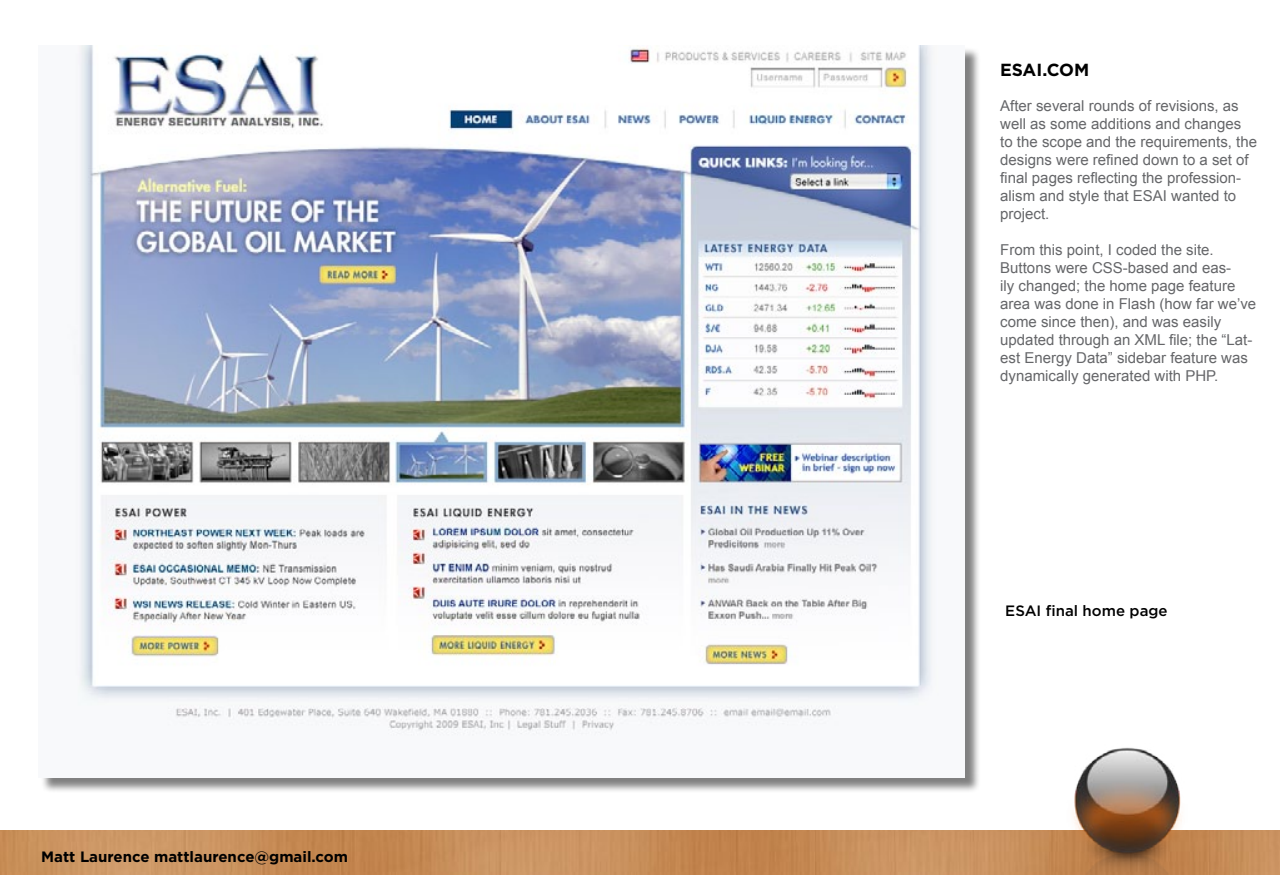
<style>
.page{position:relative;width:1280px;height:875px;background:#fff}
.page>*{position:absolute;margin:0;border:0;box-sizing:border-box;transform-origin:0 0}
.t1{font:700 17.5px "Gotham";color:#000}
.t2{font:15px/18px "Arial";color:#656669}
.t3{font:700 15px "Gotham";color:#000}
.t4{font:500 15px "Gotham";color:#000}
</style>
<div class="page">
<img style="left:0;top:830px;width:1280px;height:45px">
<img style="left:1045px;top:747px;width:150px;height:128px">
<div style="left:41px;top:47px;width:940px;height:746px;background:#000;opacity:.5"></div>
<img style="left:41px;top:45px;width:924px;height:732px">
<p class="t3" style="left:41px;top:848px;width:308px">Matt Laurence mattlaurence@gmail.com</p>
<p class="t1" style="left:1000px;top:59px;width:91px">ESAI.COM</p>
<p class="t2" style="left:1000px;top:97px;width:258px">After several rounds of revisions, as well as some additions and changes to the scope and the requirements, the designs were refined down to a set of final pages reflecting the profession&shy;alism and style that ESAI wanted to project.</p>
<p class="t2" style="left:1000px;top:241px;width:257px">From this point, I coded the site.<br>Buttons were CSS-based and eas-<br>ily changed; the home page feature area was done in Flash (how far we’ve come since then), and was easily updated through an XML file; the “Lat&shy;est Energy Data” sidebar feature was dynamically generated with PHP.</p>
<p class="t4" style="left:1005px;top:602px;width:164px">ESAI final home page</p>
</div>
